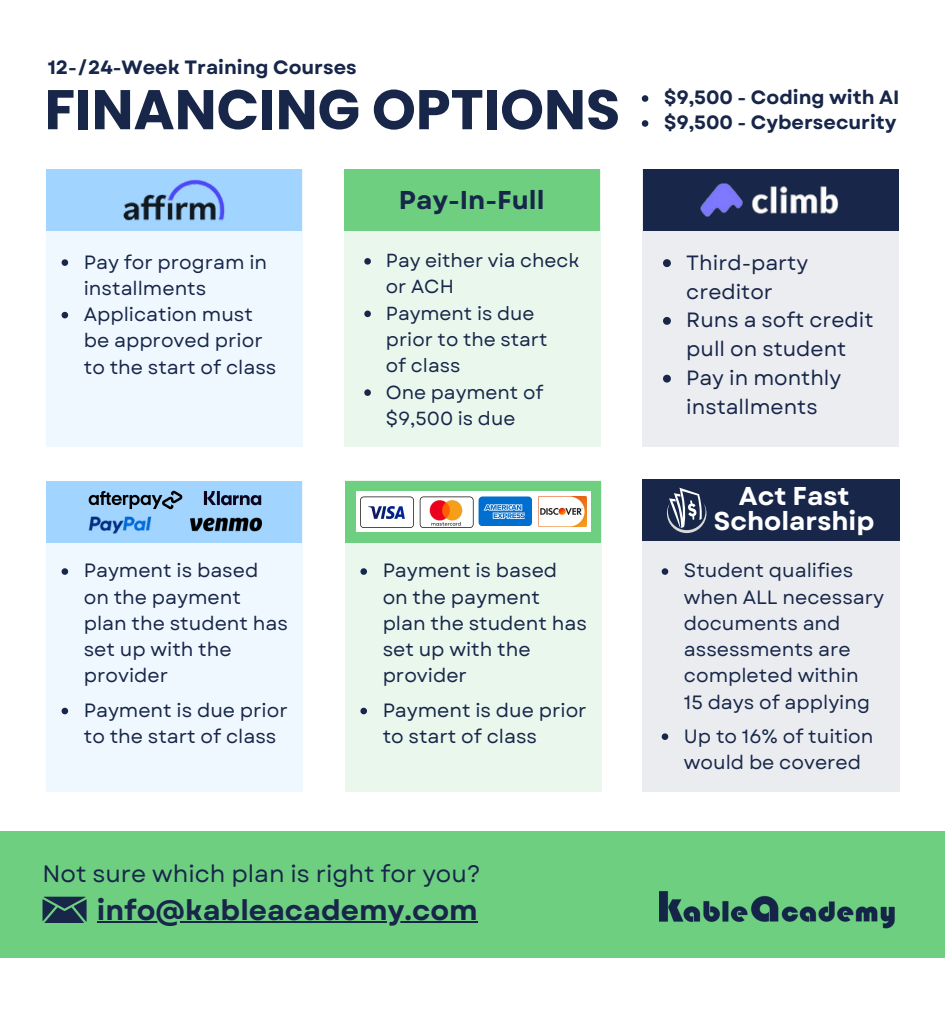
<style>
.page{position:relative;width:945px;height:1024px;background:#fff}
.page>*{position:absolute;margin:0;border:0;box-sizing:border-box;transform-origin:0 0}
.t1{font:700 55.82px "Poppins";color:#172649}
.t2{font:700 28.18px "Garet";color:#172649}
.t3{font:700 25.72px/24.8px "Garet";color:#fff;text-align:center}
.t4{font:700 25.72px "Garet";color:#172649}
.t5{font:23.8px "Garet";color:#172649}
.t6{font:20.65px/28.9px "Garet";color:#172649}
.t7{font:19.25px/26.2px "Garet";color:#172649}
.t8{font:700 19.25px "Garet";color:#172649}
.t9{font:18.9px/26.2px "Garet";color:#172649}
</style>
<div class="page">
<div style="left:46px;top:170px;width:256px;height:276px;background:#f0f8ff"></div>
<div style="left:46px;top:170px;width:256px;height:61px;background:#a1d4ff"></div>
<div style="left:344px;top:170px;width:256px;height:276px;background:#e9f7ec"></div>
<div style="left:344px;top:170px;width:256px;height:61px;background:#6ecf81"></div>
<div style="left:642px;top:170px;width:256px;height:276px;background:#ecedf0"></div>
<div style="left:643px;top:170px;width:255px;height:61px;background:#172649"></div>
<div style="left:46px;top:481px;width:256px;height:310px;background:#f0f8ff"></div>
<div style="left:46px;top:481px;width:256px;height:61px;background:#a1d4ff"></div>
<div style="left:0;top:831px;width:945px;height:127px;background:#6ecf81"></div>
<div style="left:345px;top:481px;width:256px;height:311px;background:#e9f7ec"></div>
<div style="left:345px;top:481px;width:256px;height:61px;background:#6ecf81"></div>
<div style="left:356px;top:492px;width:234px;height:40px;background:#fff"></div>
<svg style="left:420px;top:496px;width:54px;height:32px"></svg>
<svg style="left:360px;top:496px;width:54px;height:32px"></svg>
<img style="left:429px;top:498px;width:35px;height:28px">
<div style="left:479px;top:496px;width:53px;height:30px;background:#016fd0;border-radius:4px"></div>
<img style="left:485px;top:504px;width:39px;height:15px">
<img style="left:539px;top:496px;width:47px;height:31px">
<div style="left:643px;top:481px;width:257px;height:311px;background:#eaecef"></div>
<div style="left:643px;top:479px;width:257px;height:62px;background:#172649"></div>
<img style="left:123px;top:179px;width:102px;height:42px">
<img style="left:190px;top:517px;width:71px;height:15px">
<img style="left:88px;top:516px;width:64px;height:18px">
<img style="left:701px;top:183px;width:138px;height:34px">
<img style="left:750px;top:183px;width:88px;height:34px">
<img style="left:660px;top:891px;width:235px;height:38px">
<svg style="left:43px;top:896px;width:44px;height:27px"></svg>
<img style="left:369px;top:506px;width:35px;height:12px">
<img style="left:203px;top:491px;width:59px;height:15px">
<img style="left:88px;top:490px;width:95px;height:20px">
<svg style="left:667px;top:488px;width:39px;height:45px"></svg>
<svg style="left:360px;top:568px;width:7px;height:7px"></svg>
<svg style="left:360px;top:708px;width:7px;height:6px"></svg>
<svg style="left:62px;top:259px;width:6px;height:7px"></svg>
<svg style="left:62px;top:312px;width:6px;height:6px"></svg>
<svg style="left:62px;top:568px;width:6px;height:7px"></svg>
<svg style="left:364px;top:258px;width:7px;height:7px"></svg>
<svg style="left:364px;top:310px;width:7px;height:7px"></svg>
<svg style="left:364px;top:389px;width:7px;height:7px"></svg>
<svg style="left:663px;top:259px;width:8px;height:8px"></svg>
<svg style="left:663px;top:317px;width:8px;height:8px"></svg>
<svg style="left:663px;top:375px;width:8px;height:8px"></svg>
<svg style="left:642px;top:95px;width:6px;height:7px"></svg>
<svg style="left:642px;top:120px;width:6px;height:7px"></svg>
<svg style="left:662px;top:568px;width:6px;height:7px"></svg>
<hr style="left:97px;top:921px;width:381px;height:2px;background:#172649">
<svg style="left:62px;top:708px;width:6px;height:6px"></svg>
<svg style="left:662px;top:733px;width:6px;height:7px"></svg>
<p class="t8" style="left:48px;top:54px;width:310px">12-/24-Week Training Courses</p>
<p class="t1" style="left:45px;top:71px;width:577px">FINANCING OPTIONS</p>
<p class="t7" style="left:84px;top:249px;width:185px">Pay for program in installments</p>
<p class="t7" style="left:84px;top:301px;width:194px">Application must be approved prior to the start of class</p>
<p class="t7" style="left:84px;top:558px;width:206px">Payment is based on the payment plan the student has set up with the provider</p>
<p class="t7" style="left:84px;top:697px;width:205px">Payment is due prior to the start of class</p>
<p class="t4" style="left:399px;top:181px;width:147px">Pay-In-Full</p>
<p class="t9" style="left:386px;top:248px;width:195px">Pay either via check or ACH</p>
<p class="t9" style="left:386px;top:300px;width:163px">Payment is due prior to the start of class</p>
<p class="t9" style="left:386px;top:379px;width:159px">One payment of $9,500 is due</p>
<p class="t7" style="left:383px;top:558px;width:206px">Payment is based on the payment plan the student has set up with the provider</p>
<p class="t7" style="left:383px;top:697px;width:205px">Payment is due prior to start of class</p>
<p class="t5" style="left:43px;top:857px;width:440px">Not sure which plan is right for you?</p>
<p class="t2" style="left:97px;top:889px;width:382px">info@kableacademy.com</p>
<p class="t8" style="left:664px;top:84px;width:237px">$9,500 - Coding with AI</p>
<p class="t8" style="left:664px;top:109px;width:234px">$9,500 - Cybersecurity</p>
<p class="t6" style="left:686px;top:248px;width:123px">Third-party creditor</p>
<p class="t6" style="left:686px;top:306px;width:189px">Runs a soft credit pull on student</p>
<p class="t6" style="left:686px;top:364px;width:156px">Pay in monthly installments</p>
<h2 class="t3" style="left:714px;top:484px;width:162px">Act Fast<br>Scholarship</h2>
<p class="t7" style="left:684px;top:558px;width:202px">Student qualifies when ALL necessary documents and assessments are completed within<br>15 days of applying</p>
<p class="t7" style="left:684px;top:723px;width:191px">Up to 16% of tuition would be covered</p>
</div>
